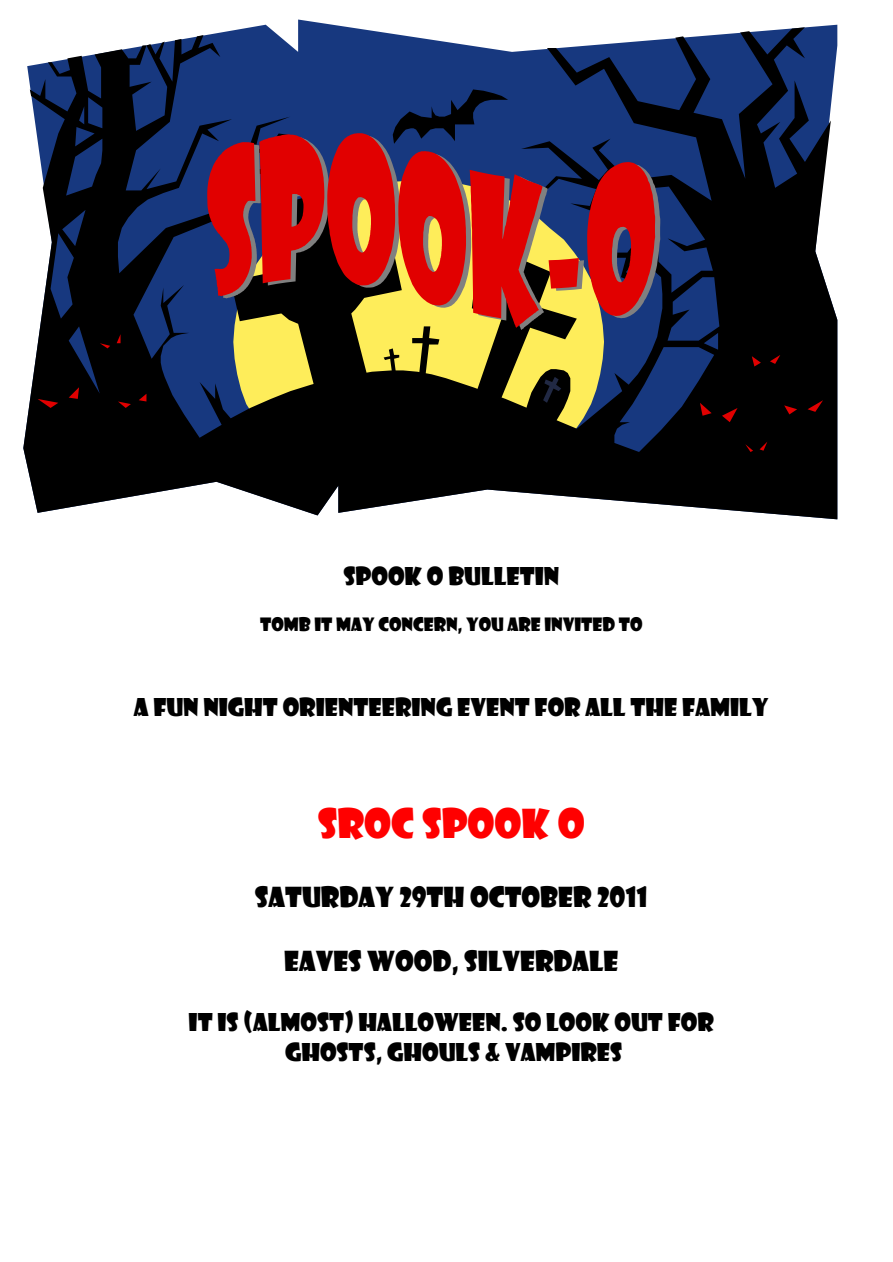
<style>
.page{position:relative;width:893px;height:1262px;background:#fff}
.page>*{position:absolute;margin:0;border:0;box-sizing:border-box;transform-origin:0 0}
.t1{font:39px "Showcard Gothic";color:#f00}
.t2{font:27px "Showcard Gothic";color:#000}
.t3{font:24px/29.7px "Showcard Gothic";color:#000;text-align:center}
.t4{font:18px "Showcard Gothic";color:#000}
</style>
<div class="page">
<svg style="left:23px;top:27px;width:814px;height:492px;background:#293449"></svg>
<svg style="left:751px;top:356px;width:9px;height:10px"></svg>
<svg style="left:770px;top:355px;width:10px;height:9px"></svg>
<svg style="left:722px;top:408px;width:15px;height:14px"></svg>
<svg style="left:700px;top:403px;width:11px;height:13px"></svg>
<svg style="left:807px;top:400px;width:16px;height:12px"></svg>
<svg style="left:745px;top:444px;width:8px;height:8px"></svg>
<svg style="left:759px;top:441px;width:8px;height:10px"></svg>
<svg style="left:784px;top:405px;width:13px;height:9px"></svg>
<svg style="left:117px;top:334px;width:3px;height:9px"></svg>
<svg style="left:100px;top:343px;width:10px;height:5px"></svg>
<svg style="left:118px;top:401px;width:13px;height:7px"></svg>
<svg style="left:139px;top:394px;width:7px;height:7px"></svg>
<svg style="left:38px;top:399px;width:20px;height:9px"></svg>
<svg style="left:69px;top:387px;width:10px;height:12px"></svg>
<svg style="left:207px;top:89px;width:453px;height:341px;background:#743c38"></svg>
<p class="t3" style="left:343px;top:563px;width:217px">SPOOK O BULLETIN</p>
<p class="t4" style="left:260px;top:616px;width:384px">TOMB IT MAY CONCERN, YOU ARE INVITED TO</p>
<p class="t3" style="left:134px;top:694px;width:636px">A FUN NIGHT ORIENTEERING EVENT FOR ALL THE FAMILY</p>
<h1 class="t1" style="left:318px;top:806px;width:268px">SROC SPOOK O</h1>
<p class="t2" style="left:255px;top:885px;width:394px">SATURDAY 29TH OCTOBER 2011</p>
<p class="t2" style="left:284px;top:949px;width:336px">EAVES WOOD, SILVERDALE</p>
<p class="t3" style="left:189px;top:1009px;width:526px">IT IS (ALMOST) HALLOWEEN. SO LOOK OUT FOR<br>GHOSTS, GHOULS &amp; VAMPIRES</p>
</div>
